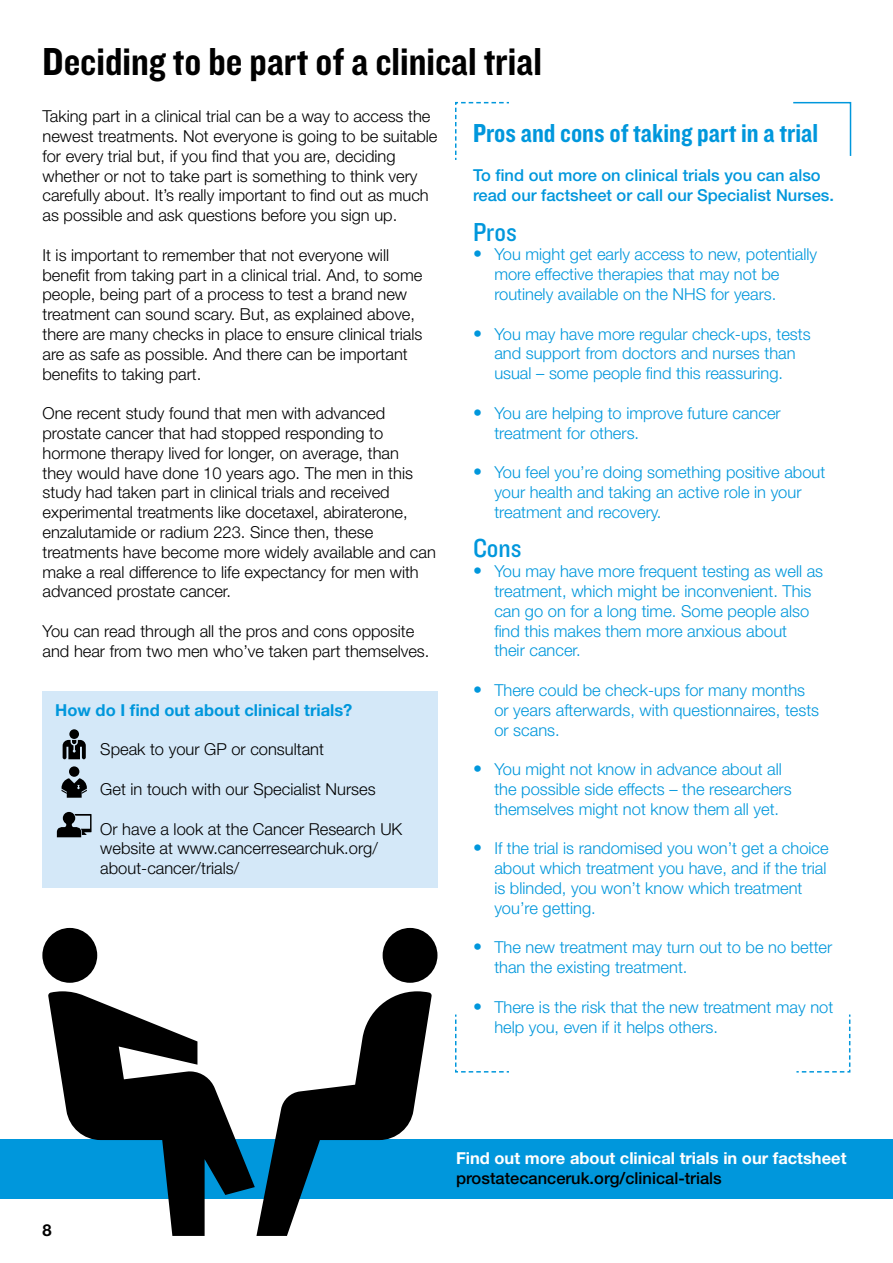
<style>
.page{position:relative;width:893px;height:1263px;background:#fff}
.page>*{position:absolute;margin:0;border:0;box-sizing:border-box;transform-origin:0 0}
.t1{font:40.5px "Knockout 50 Welterweight";color:#000}
.t2{font:27px "Knockout 50 Welterweight";color:#0097dc}
.t3{font:27px "Knockout 30 Junior Welterwt";color:#0097dc}
.t4{font:300 16.5px/19.8px "Helvetica Neue LT Std";color:#000}
.t5{font:300 16.5px/19.8px "Helvetica Neue LT Std";color:#0097dc}
.t6{font:500 16.5px/19.8px "Helvetica Neue LT Std";color:#0097dc}
.t7{font:700 16.5px "Helvetica Neue LT Std";color:#fff}
.t8{font:500 16.5px "Helvetica Neue LT Std";color:#000}
.t9{font:700 16.5px "Helvetica Neue LT Std";color:#0097dc}
.t10{font:700 16.5px "Helvetica Neue LT Std";color:#000}
.s1{font-weight:500;font-size:18px}
</style>
<div class="page">
<svg style="left:793px;top:101px;width:59px;height:55px"></svg>
<svg style="left:455px;top:101px;width:54px;height:59px"></svg>
<div style="left:43px;top:691px;width:395px;height:197px;background:#d4e8f8"></div>
<div style="left:0;top:1140px;width:893px;height:59px;background:#0097dc"></div>
<svg style="left:42px;top:928px;width:395px;height:308px"></svg>
<svg style="left:796px;top:1014px;width:55px;height:59px"></svg>
<svg style="left:455px;top:1014px;width:54px;height:59px"></svg>
<svg style="left:63px;top:729px;width:23px;height:30px"></svg>
<div style="left:69px;top:766px;width:10px;height:11px;background:#000;border-radius:50%"></div>
<svg style="left:62px;top:778px;width:25px;height:20px"></svg>
<svg style="left:57px;top:812px;width:35px;height:25px"></svg>
<h1 class="t1" style="left:43px;top:35px;width:501px">Deciding to be part of a clinical trial</h1>
<p class="t4" style="left:43px;top:106px;width:396px">Taking part in a clinical trial can be a way to access the newest treatments. Not everyone is going to be suitable for every trial but, if you find that you are, deciding whether or not to take part is something to think very carefully about. It’s really important to find out as much as possible and ask questions before you sign up.</p>
<p class="t4" style="left:43px;top:245px;width:381px">It is important to remember that not everyone will benefit from taking part in a clinical trial. And, to some people, being part of a process to test a brand new treatment can sound scary. But, as explained above, there are many checks in place to ensure clinical trials are as safe as possible. And there can be important benefits to taking part.</p>
<p class="t4" style="left:43px;top:403px;width:395px">One recent study found that men with advanced prostate cancer that had stopped responding to hormone therapy lived for longer, on average, than<br>they would have done 10 years ago. The men in this study had taken part in clinical trials and received experimental treatments like docetaxel, abiraterone, enzalutamide or radium 223. Since then, these treatments have become more widely available and can make a real difference to life expectancy for men with advanced prostate cancer.</p>
<p class="t4" style="left:43px;top:621px;width:388px">You can read through all the pros and cons opposite and hear from two men who’ve taken part themselves.</p>
<p class="t9" style="left:55px;top:700px;width:299px">How do I find out about clinical trials?</p>
<p class="t4" style="left:100px;top:739px;width:225px">Speak to your GP or consultant</p>
<p class="t4" style="left:100px;top:779px;width:277px">Get in touch with our Specialist Nurses</p>
<p class="t4" style="left:100px;top:818px;width:304px">Or have a look at the Cancer Research UK website at www.cancerresearchuk.org/ about-cancer/trials/</p>
<h2 class="t2" style="left:473px;top:115px;width:347px">Pros and cons of taking part in a trial</h2>
<p class="t6" style="left:473px;top:165px;width:363px">To find out more on clinical trials you can also read our factsheet or call our Specialist Nurses.</p>
<h2 class="t3" style="left:473px;top:213px;width:45px">Pros</h2>
<p class="t5" style="left:494px;top:244px;width:324px;text-indent:-21px"><span class="s1">•</span> You might get early access to new, potentially more effective therapies that may not be routinely available on the NHS for years.</p>
<p class="t5" style="left:473px;top:323px;width:339px;text-align:center"><span class="s1">•</span> You may have more regular check-ups, tests and support from doctors and nurses than usual – some people find this reassuring.</p>
<p class="t5" style="left:494px;top:403px;width:288px;text-indent:-21px"><span class="s1">•</span> You are helping to improve future cancer treatment for others.</p>
<p class="t5" style="left:494px;top:462px;width:333px;text-indent:-21px"><span class="s1">•</span> You feel you’re doing something positive about your health and taking an active role in your treatment and recovery.</p>
<h2 class="t3" style="left:473px;top:530px;width:50px">Cons</h2>
<p class="t5" style="left:494px;top:561px;width:330px;text-indent:-21px"><span class="s1">•</span> You may have more frequent testing as well as treatment, which might be inconvenient. This can go on for a long time. Some people also find this makes them more anxious about<br>their cancer.</p>
<p class="t5" style="left:494px;top:680px;width:326px;text-indent:-21px"><span class="s1">•</span> There could be check-ups for many months or years afterwards, with questionnaires, tests or scans.</p>
<p class="t5" style="left:494px;top:759px;width:299px;text-indent:-21px"><span class="s1">•</span> You might not know in advance about all the possible side effects – the researchers themselves might not know them all yet.</p>
<p class="t5" style="left:494px;top:838px;width:336px;text-indent:-21px"><span class="s1">•</span> If the trial is randomised you won’t get a choice about which treatment you have, and if the trial is blinded, you won’t know which treatment you’re getting.</p>
<p class="t5" style="left:494px;top:937px;width:340px;text-indent:-21px"><span class="s1">•</span> The new treatment may turn out to be no better than the existing treatment.</p>
<p class="t5" style="left:494px;top:997px;width:340px;text-indent:-21px"><span class="s1">•</span> There is the risk that the new treatment may not help you, even if it helps others.</p>
<p class="t10" style="left:43px;top:1220px;width:11px">8</p>
<p class="t7" style="left:456px;top:1148px;width:392px">Find out more about clinical trials in our factsheet</p>
<p class="t8" style="left:456px;top:1168px;width:267px">prostatecanceruk.org/clinical-trials</p>
</div>
